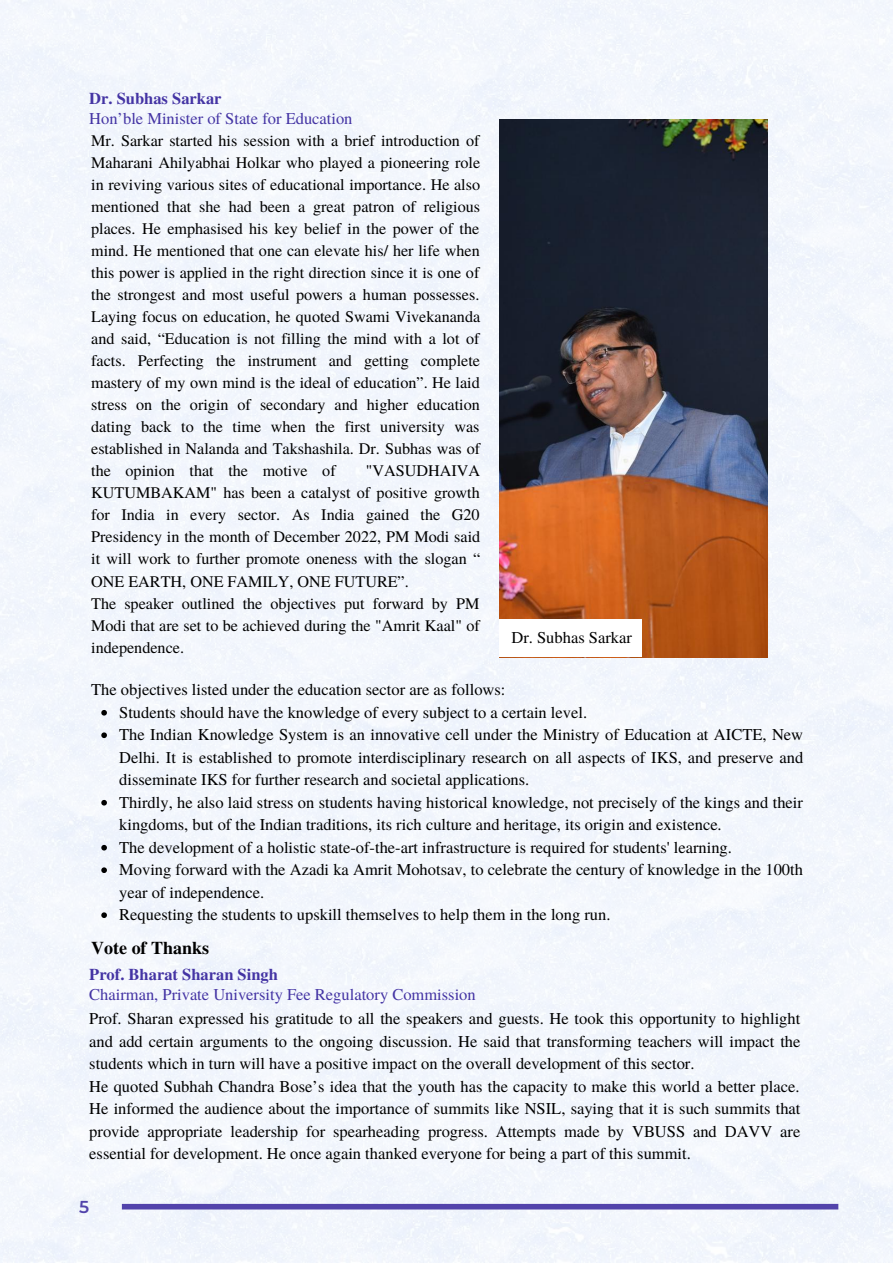
<style>
.page{position:relative;width:893px;height:1264px;background:#fff}
.page>*{position:absolute;margin:0;border:0;box-sizing:border-box;transform-origin:0 0}
.t1{font:700 18px "Te X Gyre Termes";color:#000}
.t2{font:600 17.25px "Montserrat";color:#5243ab}
.t3{font:16.5px/22.5px "Te X Gyre Termes";color:#000}
.t4{font:16.5px "Te X Gyre Termes";color:#4434a4}
.t5{font:700 16.5px "Te X Gyre Termes";color:#4434a4}
.t6{font:16.2px/22px "Te X Gyre Termes";color:#000;text-align:justify}
</style>
<div class="page">
<div style="left:0;top:0;width:892px;height:1262px;background:#f3f6fd"></div>
<img style="left:500px;top:120px;width:267px;height:537px">
<svg style="left:101px;top:710px;width:6px;height:5px"></svg>
<svg style="left:101px;top:732px;width:6px;height:6px"></svg>
<svg style="left:101px;top:800px;width:6px;height:5px"></svg>
<svg style="left:101px;top:844px;width:6px;height:6px"></svg>
<svg style="left:101px;top:867px;width:6px;height:6px"></svg>
<svg style="left:101px;top:912px;width:6px;height:6px"></svg>
<div style="left:500px;top:619px;width:142px;height:37px;background:#fff"></div>
<div style="left:122px;top:1203px;width:716px;height:6px;background:#5243ab"></div>
<p class="t5" style="left:89px;top:86px;width:134px">Dr. Subhas Sarkar</p>
<p class="t4" style="left:89px;top:107px;width:265px">Hon’ble Minister of State for Education</p>
<p class="t6" style="left:91px;top:128px;width:390px">Mr. Sarkar started his session with a brief introduction of Maharani Ahilyabhai Holkar who played a pioneering role in reviving various sites of educational importance. He also mentioned that she had been a great patron of religious places. He emphasised his key belief in the power of the mind. He mentioned that one can elevate his/ her life when this power is applied in the right direction since it is one of the strongest and most useful powers a human possesses.<br>Laying focus on education, he quoted Swami Vivekananda and said, “Education is not filling the mind with a lot of facts. Perfecting the instrument and getting complete mastery of my own mind is the ideal of education”. He laid stress on the origin of secondary and higher education dating back to the time when the first university was established in Nalanda and Takshashila. Dr. Subhas was of the opinion that the motive of</p>
<p class="t6" style="left:91px;top:459px;width:390px;text-align:left;text-indent:274px">"VASUDHAIVA KUTUMBAKAM" has been a catalyst of positive growth for India in every sector. As India gained the G20<br>Presidency in the month of December 2022, PM Modi said it will work to further promote oneness with the slogan “ ONE EARTH, ONE FAMILY, ONE FUTURE”.<br>The speaker outlined the objectives put forward by PM Modi that are set to be achieved during the "Amrit Kaal" of independence.</p>
<p class="t3" style="left:511px;top:625px;width:122px">Dr. Subhas Sarkar</p>
<p class="t3" style="left:91px;top:677px;width:416px">The objectives listed under the education sector are as follows:</p>
<p class="t3" style="left:119px;top:700px;width:685px">Students should have the knowledge of every subject to a certain level.<br>The Indian Knowledge System is an innovative cell under the Ministry of Education at AICTE, New Delhi. It is established to promote interdisciplinary research on all aspects of IKS, and preserve and disseminate IKS for further research and societal applications.<br>Thirdly, he also laid stress on students having historical knowledge, not precisely of the kings and their kingdoms, but of the Indian traditions, its rich culture and heritage, its origin and existence.<br>The development of a holistic state-of-the-art infrastructure is required for students' learning.<br>Moving forward with the Azadi ka Amrit Mohotsav, to celebrate the century of knowledge in the 100th year of independence.<br>Requesting the students to upskill themselves to help them in the long run.</p>
<p class="t1" style="left:91px;top:933px;width:119px">Vote of Thanks</p>
<p class="t5" style="left:89px;top:961px;width:190px">Prof. Bharat Sharan Singh</p>
<p class="t4" style="left:89px;top:983px;width:388px">Chairman, Private University Fee Regulatory Commission</p>
<p class="t3" style="left:89px;top:1006px;width:712px">Prof. Sharan expressed his gratitude to all the speakers and guests. He took this opportunity to highlight and add certain arguments to the ongoing discussion. He said that transforming teachers will impact the students which in turn will have a positive impact on the overall development of this sector.<br>He quoted Subhah Chandra Bose’s idea that the youth has the capacity to make this world a better place.<br>He informed the audience about the importance of summits like NSIL, saying that it is such summits that provide appropriate leadership for spearheading progress. Attempts made by VBUSS and DAVV are essential for development. He once again thanked everyone for being a part of this summit.</p>
<p class="t2" style="left:79px;top:1196px;width:12px">5</p>
</div>
